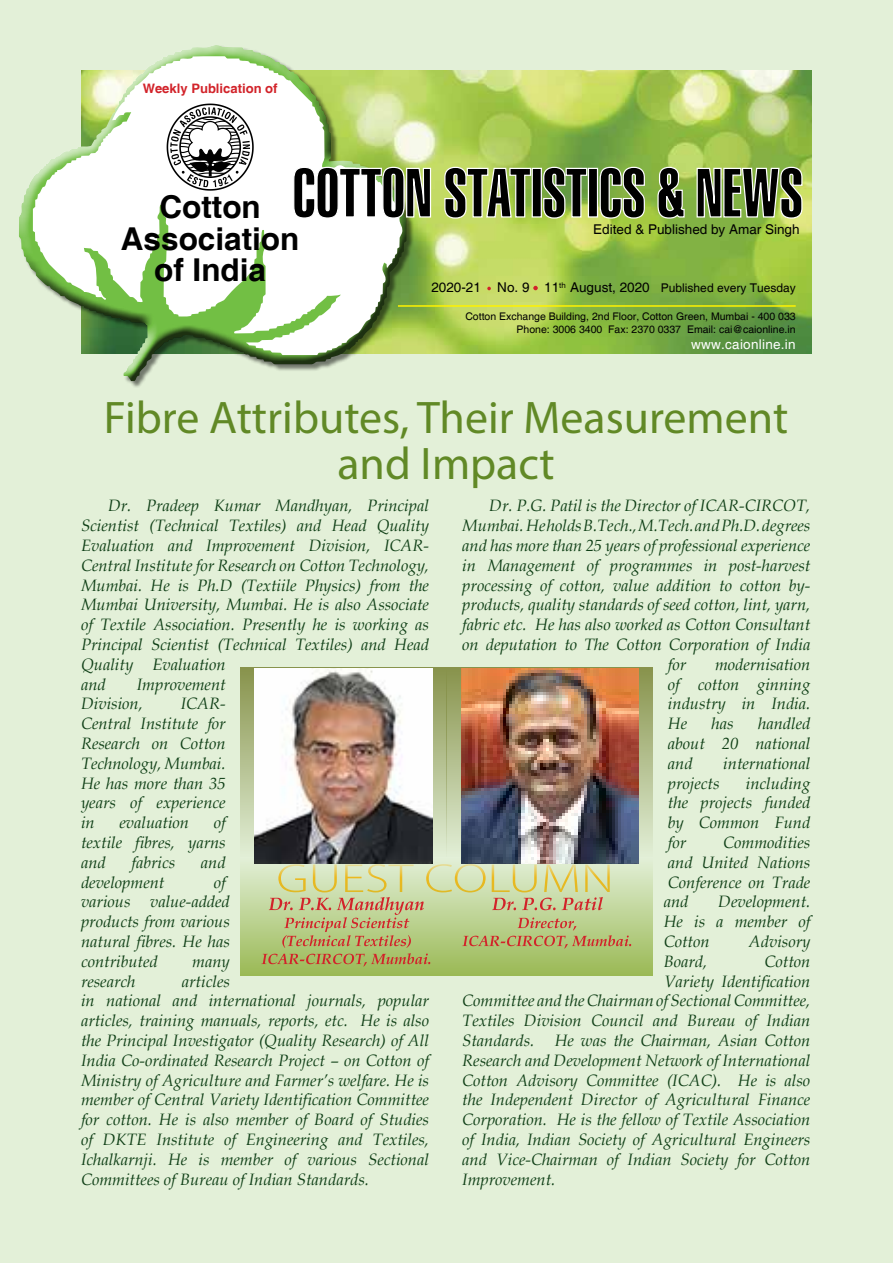
<style>
.page{position:relative;width:893px;height:1263px;background:#e3f0d8}
.page>*{position:absolute;margin:0;border:0;box-sizing:border-box;transform-origin:0 0}
.t1{font:45.9px/45.9px "Myriad Pro";color:#618926;text-align:center}
.t2{font:700 31.5px/31.5px "Helvetica";color:#000;text-align:center}
.t3{font:italic 16.5px/19.8px "Book Antiqua";color:#0f3f16;text-align:justify}
.t4{font:13.5px "Helvetica";color:#000}
.t5{font:13.5px "Helvetica";letter-spacing:.02em;color:#fff}
.t6{font:700 13.05px "Helvetica";color:#d2232a}
.t7{font:10.5px/12.6px "Helvetica";color:#000;text-align:right}
.s1{font-size:12px}
</style>
<div class="page">
<img style="left:414px;top:70px;width:398px;height:284px">
<div style="left:19px;top:45px;width:395px;height:343px;background:#000;opacity:.5"></div>
<div style="left:17px;top:44px;width:387px;height:338px;background:#fff;opacity:.75"></div>
<div style="left:18px;top:81px;width:389px;height:301px;background:#000;opacity:.75"></div>
<svg style="left:33px;top:56px;width:370px;height:299px;background:#d5e5c5"></svg>
<svg style="left:487px;top:287px;width:4px;height:3px"></svg>
<svg style="left:533px;top:286px;width:5px;height:4px"></svg>
<svg style="left:167px;top:104px;width:87px;height:87px;background:#b2b2b2"></svg>
<svg style="left:293px;top:146px;width:510px;height:73px;background:#778856"></svg>
<hr style="left:398px;top:305px;width:398px;height:2px;background:#fff200">
<div style="left:241px;top:667px;width:206px;height:190px;background:linear-gradient(to bottom,#87924b,#e1eed5)"></div>
<img style="left:255px;top:668px;width:177px;height:190px">
<div style="left:447px;top:667px;width:206px;height:190px;background:linear-gradient(to bottom,#87924b,#e1eed5)"></div>
<img style="left:461px;top:668px;width:177px;height:190px">
<svg style="left:241px;top:858px;width:412px;height:118px;background:#9cb175"></svg>
<svg style="left:261px;top:864px;width:370px;height:102px;background:#c2c68a"></svg>
<p class="t6" style="left:143px;top:80px;width:136px">Weekly Publication of</p>
<h2 class="t2" style="left:121px;top:193px;width:180px">Cotton<br>Association of India</h2>
<p class="t4" style="left:593px;top:222px;width:208px">Edited &amp; Published by Amar Singh</p>
<p class="t4" style="left:431px;top:279px;width:366px">2020-21 No. 9 11<sup>th</sup> August, 2020 <span class="s1">Published every Tuesday</span></p>
<p class="t7" style="left:465px;top:310px;width:332px">Cotton Exchange Building, 2nd Floor, Cotton Green, Mumbai - 400 033<br>Phone: 3006 3400 Fax: 2370 0337 Email: cai@caionline.in</p>
<p class="t5" style="left:691px;top:336px;width:106px">www.caionline.in</p>
<h1 class="t1" style="left:104px;top:394px;width:686px">Fibre Attributes, Their Measurement and Impact</h1>
<p class="t3" style="left:81px;top:495px;width:350px;text-align:left;text-indent:27px">Dr. Pradeep Kumar Mandhyan, Principal Scientist (Technical Textiles) and Head Quality Evaluation and Improvement Division, ICAR-Central Institute for Research on Cotton Technology, Mumbai. He is Ph.D (Textiile Physics) from the Mumbai University, Mumbai. He is also Associate of Textile Association. Presently he is working as Principal Scientist (Technical Textiles) and Head Quality Evaluation<br>and</p>
<p class="t3" style="left:489px;top:495px;width:322px">Dr. P.G. Patil is the Director of ICAR-CIRCOT,</p>
<p class="t3" style="left:462px;top:515px;width:349px">Mumbai. He holds B.Tech., M.Tech. and Ph.D. degrees</p>
<p class="t3" style="left:462px;top:535px;width:349px">and has more than 25 years of professional experience</p>
<p class="t3" style="left:462px;top:555px;width:350px">in Management of programmes in post-harvest</p>
<p class="t3" style="left:462px;top:575px;width:349px">processing of cotton, value addition to cotton by-</p>
<p class="t3" style="left:462px;top:594px;width:350px">products, quality standards of seed cotton, lint, yarn,</p>
<p class="t3" style="left:462px;top:614px;width:349px">fabric etc. He has also worked as Cotton Consultant</p>
<p class="t3" style="left:462px;top:634px;width:349px">on deputation to The Cotton Corporation of India</p>
<p class="t3" style="left:668px;top:654px;width:20px">for</p>
<p class="t3" style="left:668px;top:654px;width:144px;text-indent:47px">modernisation of cotton ginning industry in India.<br>He</p>
<p class="t3" style="left:81px;top:674px;width:146px;text-indent:56px">Improvement<br>Division,</p>
<p class="t3" style="left:81px;top:693px;width:146px;text-indent:100px">ICAR-Central Institute for Research on Cotton Technology, Mumbai.<br>He has more than 35 years of experience in</p>
<p class="t3" style="left:668px;top:713px;width:144px;text-indent:90px">handled about 20 national and</p>
<p class="t3" style="left:712px;top:713px;width:23px">has</p>
<p class="t3" style="left:723px;top:753px;width:89px">international</p>
<p class="t3" style="left:668px;top:773px;width:144px;text-indent:78px">including the projects funded by Common Fund for</p>
<p class="t3" style="left:668px;top:773px;width:53px">projects</p>
<p class="t3" style="left:119px;top:812px;width:71px">evaluation</p>
<p class="t3" style="left:81px;top:812px;width:146px;text-indent:133px">of textile fibres, yarns and</p>
<p class="t3" style="left:664px;top:832px;width:148px;text-indent:60px">Commodities and United Nations Conference on Trade and</p>
<p class="t3" style="left:131px;top:852px;width:45px">fabrics</p>
<p class="t3" style="left:201px;top:852px;width:26px">and</p>
<p class="t3" style="left:81px;top:872px;width:85px">development</p>
<p class="t3" style="left:81px;top:872px;width:150px;text-align:left;text-indent:133px">of various value-added products from various natural fibres. He has contributed</p>
<p class="t3" style="left:664px;top:891px;width:148px;text-indent:54px">Development.<br>He is a member of Cotton</p>
<p class="t3" style="left:749px;top:931px;width:63px">Advisory</p>
<p class="t3" style="left:664px;top:951px;width:45px">Board,</p>
<p class="t3" style="left:764px;top:951px;width:47px">Cotton</p>
<p class="t3" style="left:664px;top:971px;width:148px">Variety Identification</p>
<p class="t3" style="left:462px;top:990px;width:350px">Committee and the Chairman of Sectional Committee,</p>
<p class="t3" style="left:462px;top:1010px;width:349px">Textiles Division Council and Bureau of Indian</p>
<p class="t3" style="left:462px;top:1030px;width:349px">Standards. He was the Chairman, Asian Cotton</p>
<p class="t3" style="left:462px;top:1050px;width:350px">Research and Development Network of International</p>
<p class="t3" style="left:462px;top:1070px;width:349px">Cotton Advisory Committee (ICAC). He is also</p>
<p class="t3" style="left:462px;top:1089px;width:349px">the Independent Director of Agricultural Finance</p>
<p class="t3" style="left:462px;top:1109px;width:350px">Corporation. He is the fellow of Textile Association</p>
<p class="t3" style="left:462px;top:1129px;width:349px">of India, Indian Society of Agricultural Engineers</p>
<p class="t3" style="left:462px;top:1149px;width:349px">and Vice-Chairman of Indian Society for Cotton</p>
<p class="t3" style="left:462px;top:1169px;width:95px">Improvement.</p>
<p class="t3" style="left:192px;top:951px;width:39px">many</p>
<p class="t3" style="left:81px;top:971px;width:350px;text-align:left;text-indent:101px">articles<br>in national and international journals, popular articles, training manuals, reports, etc. He is also the Principal Investigator (Quality Research) of All India Co-ordinated Research Project – on Cotton of Ministry of Agriculture and Farmer’s welfare. He is member of Central Variety Identification Committee for cotton. He is also member of Board of Studies of DKTE Institute of Engineering and Textiles, Ichalkarnji. He is member of various Sectional Committees of Bureau of Indian Standards.</p>
<p class="t3" style="left:81px;top:971px;width:56px">research</p>
</div>
